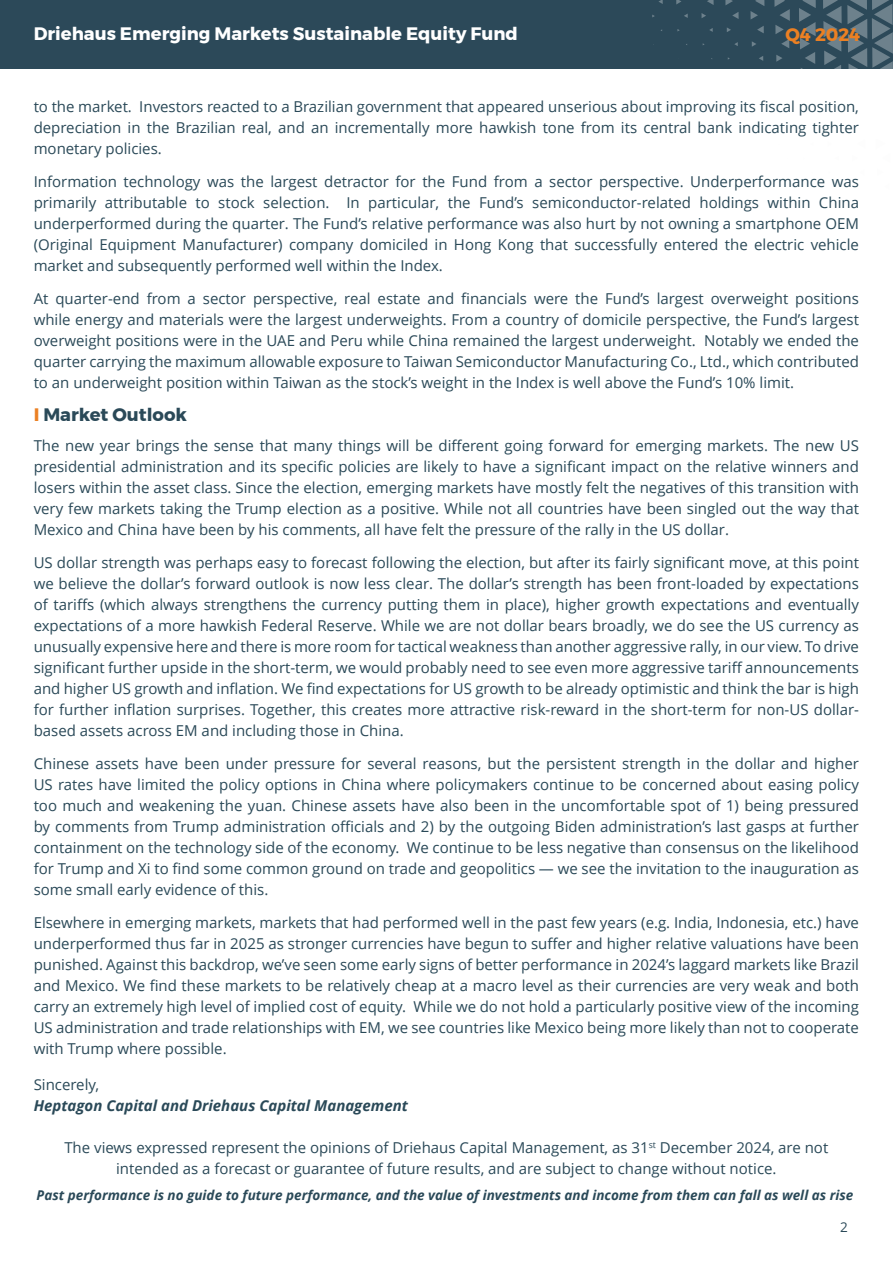
<style>
.page{position:relative;width:893px;height:1263px;background:#fff}
.page>*{position:absolute;margin:0;border:0;box-sizing:border-box;transform-origin:0 0}
.t1{font:700 18px "Montserrat";color:#fff}
.t2{font:700 18px "Montserrat";color:#2a4958}
.t3{font:700 18px "Montserrat";color:#eb8023}
.t4{font:15px/21px "Open Sans";color:#2a4958;text-align:justify}
.t5{font:italic 700 15px "Open Sans";color:#2a4958}
.t6{font:italic 700 13.5px "Open Sans";color:#2a4958}
.t7{font:13.5px "Open Sans";color:#2a4958}
.s1{color:#eb8023}
</style>
<div class="page">
<div style="left:0;top:0;width:893px;height:69px;background:#2c4959"></div>
<svg style="left:684px;top:14px;width:4px;height:4px"></svg>
<svg style="left:701px;top:13px;width:5px;height:5px"></svg>
<svg style="left:659px;top:0;width:4px;height:4px"></svg>
<svg style="left:676px;top:0;width:5px;height:5px"></svg>
<svg style="left:707px;top:0;width:7px;height:5px"></svg>
<svg style="left:727px;top:27px;width:4px;height:5px"></svg>
<svg style="left:725px;top:0;width:8px;height:5px"></svg>
<svg style="left:732px;top:12px;width:7px;height:7px"></svg>
<svg style="left:752px;top:41px;width:4px;height:6px"></svg>
<svg style="left:759px;top:56px;width:4px;height:5px"></svg>
<svg style="left:757px;top:26px;width:7px;height:7px"></svg>
<svg style="left:776px;top:55px;width:6px;height:7px"></svg>
<svg style="left:750px;top:0;width:14px;height:19px"></svg>
<svg style="left:774px;top:0;width:16px;height:48px"></svg>
<svg style="left:799px;top:0;width:17px;height:69px"></svg>
<svg style="left:823px;top:0;width:70px;height:69px"></svg>
<p class="t1" style="left:34px;top:20px;width:486px">Driehaus Emerging Markets Sustainable Equity Fund</p>
<p class="t3" style="left:785px;top:20px;width:76px">Q4 2024</p>
<p class="t4" style="left:34px;top:95px;width:827px">to the market. Investors reacted to a Brazilian government that appeared unserious about improving its fiscal position, depreciation in the Brazilian real, and an incrementally more hawkish tone from its central bank indicating tighter monetary policies.</p>
<p class="t4" style="left:34px;top:170px;width:827px">Information technology was the largest detractor for the Fund from a sector perspective. Underperformance was primarily attributable to stock selection. In particular, the Fund’s semiconductor-related holdings within China underperformed during the quarter. The Fund’s relative performance was also hurt by not owning a smartphone OEM (Original Equipment Manufacturer) company domiciled in Hong Kong that successfully entered the electric vehicle market and subsequently performed well within the Index.</p>
<p class="t4" style="left:34px;top:287px;width:827px">At quarter-end from a sector perspective, real estate and financials were the Fund’s largest overweight positions while energy and materials were the largest underweights. From a country of domicile perspective, the Fund’s largest overweight positions were in the UAE and Peru while China remained the largest underweight. Notably we ended the quarter carrying the maximum allowable exposure to Taiwan Semiconductor Manufacturing Co., Ltd., which contributed to an underweight position within Taiwan as the stock’s weight in the Index is well above the Fund’s 10% limit.</p>
<p class="t2" style="left:34px;top:400px;width:155px"><span class="s1">I</span> Market Outlook</p>
<p class="t4" style="left:34px;top:435px;width:827px">The new year brings the sense that many things will be different going forward for emerging markets. The new US presidential administration and its specific policies are likely to have a significant impact on the relative winners and losers within the asset class. Since the election, emerging markets have mostly felt the negatives of this transition with very few markets taking the Trump election as a positive. While not all countries have been singled out the way that Mexico and China have been by his comments, all have felt the pressure of the rally in the US dollar.</p>
<p class="t4" style="left:34px;top:552px;width:827px">US dollar strength was perhaps easy to forecast following the election, but after its fairly significant move, at this point we believe the dollar’s forward outlook is now less clear. The dollar’s strength has been front-loaded by expectations of tariffs (which always strengthens the currency putting them in place), higher growth expectations and eventually expectations of a more hawkish Federal Reserve. While we are not dollar bears broadly, we do see the US currency as unusually expensive here and there is more room for tactical weakness than another aggressive rally, in our view. To drive significant further upside in the short-term, we would probably need to see even more aggressive tariff announcements and higher US growth and inflation. We find expectations for US growth to be already optimistic and think the bar is high for further inflation surprises. Together, this creates more attractive risk-reward in the short-term for non-US dollar&shy;based assets across EM and including those in China.</p>
<p class="t4" style="left:34px;top:753px;width:827px">Chinese assets have been under pressure for several reasons, but the persistent strength in the dollar and higher US rates have limited the policy options in China where policymakers continue to be concerned about easing policy too much and weakening the yuan. Chinese assets have also been in the uncomfortable spot of 1) being pressured by comments from Trump administration officials and 2) by the outgoing Biden administration’s last gasps at further containment on the technology side of the economy. We continue to be less negative than consensus on the likelihood for Trump and Xi to find some common ground on trade and geopolitics — we see the invitation to the inauguration as some small early evidence of this.</p>
<p class="t4" style="left:34px;top:912px;width:827px">Elsewhere in emerging markets, markets that had performed well in the past few years (e.g. India, Indonesia, etc.) have underperformed thus far in 2025 as stronger currencies have begun to suffer and higher relative valuations have been punished. Against this backdrop, we’ve seen some early signs of better performance in 2024’s laggard markets like Brazil and Mexico. We find these markets to be relatively cheap at a macro level as their currencies are very weak and both carry an extremely high level of implied cost of equity. While we do not hold a particularly positive view of the incoming US administration and trade relationships with EM, we see countries like Mexico being more likely than not to cooperate with Trump where possible.</p>
<p class="t4" style="left:34px;top:1074px;width:67px">Sincerely,</p>
<p class="t5" style="left:34px;top:1095px;width:376px">Heptagon Capital and Driehaus Capital Management</p>
<p class="t4" style="left:64px;top:1137px;width:765px;text-align:center">The views expressed represent the opinions of Driehaus Capital Management, as 31<sup>st</sup> December 2024, are not intended as a forecast or guarantee of future results, and are subject to change without notice.</p>
<p class="t6" style="left:37px;top:1186px;width:818px">Past performance is no guide to future performance, and the value of investments and income from them can fall as well as rise</p>
<p class="t7" style="left:840px;top:1217px;width:9px">2</p>
</div>
